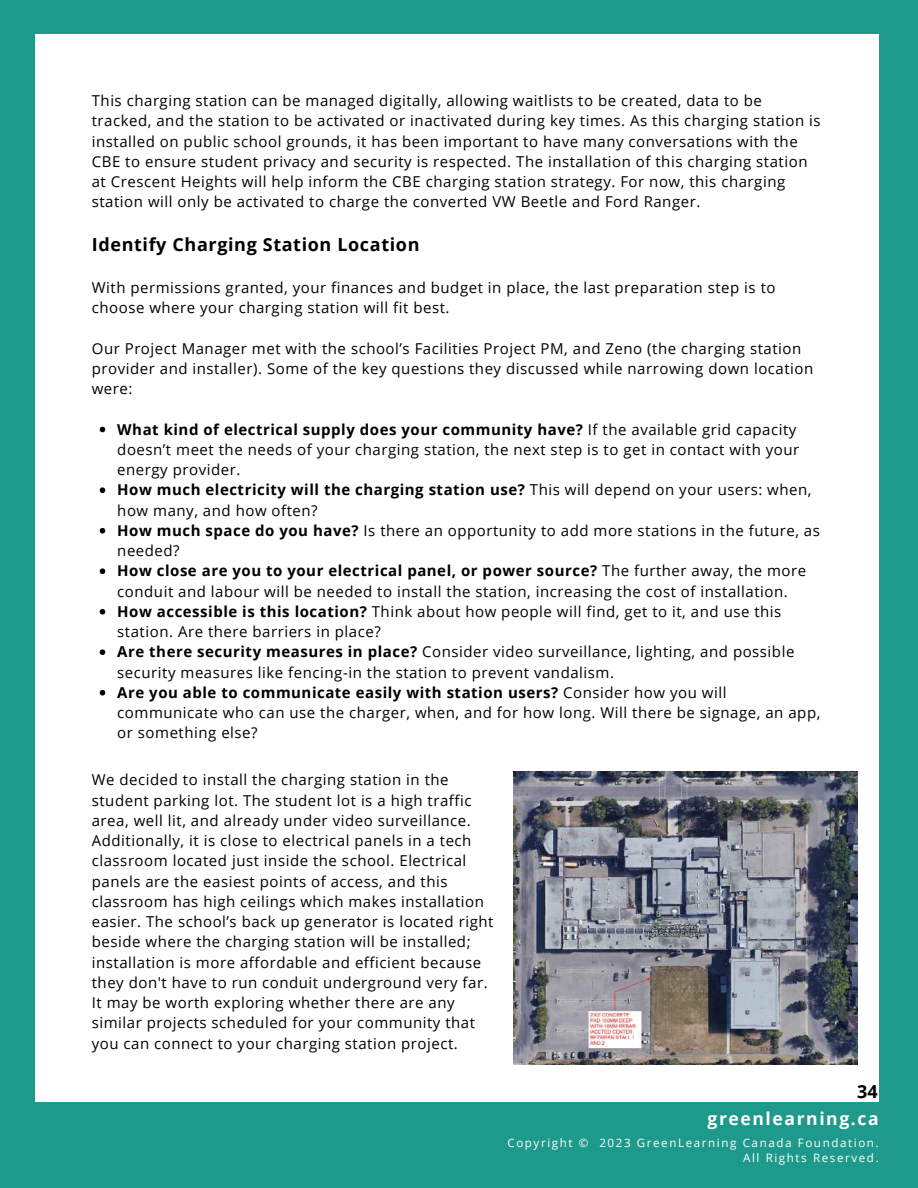
<style>
.page{position:relative;width:918px;height:1188px;background:#1e9a8d}
.page>*{position:absolute;margin:0;border:0;box-sizing:border-box;transform-origin:0 0}
.t1{font:700 18px "Open Sans";letter-spacing:.035em;color:#000}
.t2{font:700 17.55px "Open Sans";letter-spacing:.09em;color:#fff}
.t3{font:15px/20.2px "Open Sans";letter-spacing:.035em;color:#000}
.t4{font:11.55px/15.5px "Open Sans";letter-spacing:.14em;color:#fff;text-align:right}
.s1{font-weight:700}
</style>
<div class="page">
<div style="left:36px;top:34px;width:843px;height:1068px;background:#fff"></div>
<svg style="left:100px;top:427px;width:5px;height:5px"></svg>
<svg style="left:100px;top:487px;width:5px;height:6px"></svg>
<svg style="left:100px;top:528px;width:5px;height:6px"></svg>
<svg style="left:100px;top:568px;width:5px;height:6px"></svg>
<svg style="left:100px;top:609px;width:5px;height:6px"></svg>
<svg style="left:100px;top:649px;width:5px;height:6px"></svg>
<svg style="left:100px;top:690px;width:5px;height:6px"></svg>
<img style="left:514px;top:771px;width:344px;height:294px">
<p class="t3" style="left:92px;top:90px;width:730px">This charging station can be managed digitally, allowing waitlists to be created, data to be tracked, and the station to be activated or inactivated during key times. As this charging station is installed on public school grounds, it has been important to have many conversations with the CBE to ensure student privacy and security is respected. The installation of this charging station at Crescent Heights will help inform the CBE charging station strategy. For now, this charging station will only be activated to charge the converted VW Beetle and Ford Ranger.</p>
<p class="t1" style="left:92px;top:232px;width:329px">Identify Charging Station Location</p>
<p class="t3" style="left:92px;top:277px;width:685px">With permissions granted, your finances and budget in place, the last preparation step is to choose where your charging station will fit best.</p>
<p class="t3" style="left:92px;top:338px;width:723px">Our Project Manager met with the school’s Facilities Project PM, and Zeno (the charging station provider and installer). Some of the key questions they discussed while narrowing down location were:</p>
<p class="t3" style="left:117px;top:419px;width:705px"><span class="s1">What kind of electrical supply does your community have?</span> If the available grid capacity doesn’t meet the needs of your charging station, the next step is to get in contact with your energy provider.<br><span class="s1">How much electricity will the charging station use?</span> This will depend on your users: when, how many, and how often?<br><span class="s1">How much space do you have?</span> Is there an opportunity to add more stations in the future, as needed?<br><span class="s1">How close are you to your electrical panel, or power source?</span> The further away, the more conduit and labour will be needed to install the station, increasing the cost of installation.<br><span class="s1">How accessible is this location?</span> Think about how people will find, get to it, and use this station. Are there barriers in place?<br><span class="s1">Are there security measures in place?</span> Consider video surveillance, lighting, and possible security measures like fencing-in the station to prevent vandalism.<br><span class="s1">Are you able to communicate easily with station users?</span> Consider how you will communicate who can use the charger, when, and for how long. Will there be signage, an app, or something else?</p>
<p class="t3" style="left:92px;top:769px;width:403px">We decided to install the charging station in the student parking lot. The student lot is a high traffic area, well lit, and already under video surveillance.<br>Additionally, it is close to electrical panels in a tech classroom located just inside the school. Electrical panels are the easiest points of access, and this classroom has high ceilings which makes installation easier. The school’s back up generator is located right beside where the charging station will be installed; installation is more affordable and efficient because they don't have to run conduit underground very far.<br>It may be worth exploring whether there are any similar projects scheduled for your community that you can connect to your charging station project.</p>
<p class="t1" style="left:857px;top:1078px;width:22px">34</p>
<p class="t2" style="left:708px;top:1106px;width:173px">greenlearning.ca</p>
<p class="t4" style="left:507px;top:1135px;width:373px">Copyright © 2023 GreenLearning Canada Foundation.<br>All Rights Reserved.</p>
</div>
